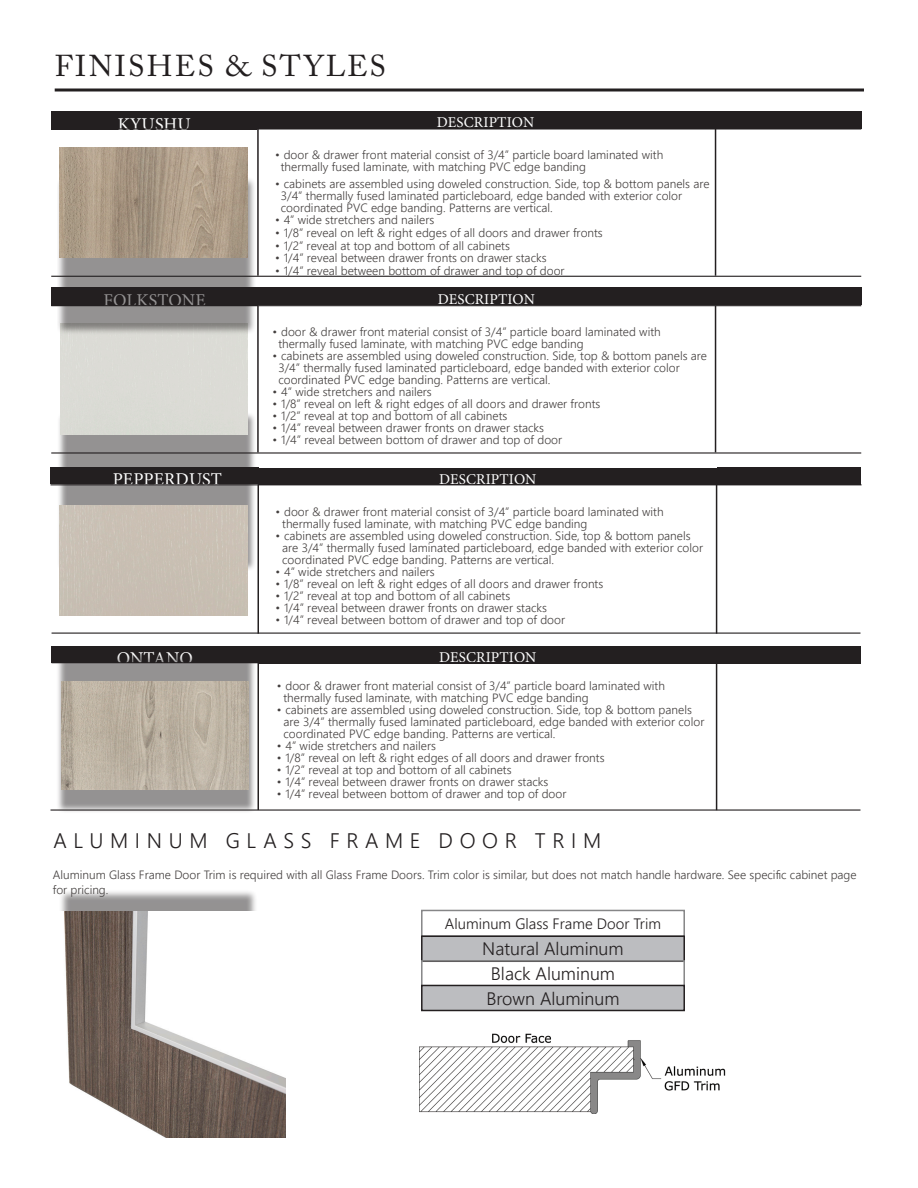
<style>
.page{position:relative;width:918px;height:1188px;background:#fff}
.page>*{position:absolute;margin:0;border:0;box-sizing:border-box;transform-origin:0 0}
.Intestazione_e_sotto{font:30px "Adobe Caslon Pro";letter-spacing:.075em;color:#231f20}
.t1{font:300 21px "Segoe UI";letter-spacing:.315em;color:#231f20}
.t2{font:300 18px/24.6px "Segoe UI";color:#231f20}
.t3{font:18px "Minion Pro";letter-spacing:.01em;color:#fff}
.t4{font:15px "Minion Pro";letter-spacing:.01em;color:#fff}
.t5{font:300 15px "Segoe UI";color:#231f20}
.t6{font:300 12px/12px "Segoe UI";color:#44403f}
</style>
<div class="page">
<hr style="left:51px;top:809px;width:810px;height:2px;background:#231f20">
<div style="left:51px;top:111px;width:206px;height:19px;background:#231f20"></div>
<div style="left:51px;top:288px;width:207px;height:18px;background:#231f20"></div>
<div style="left:715px;top:111px;width:146px;height:17px;background:#231f20"></div>
<div style="left:715px;top:288px;width:146px;height:17px;background:#231f20"></div>
<div style="left:256px;top:111px;width:459px;height:17px;background:#231f20"></div>
<div style="left:258px;top:288px;width:457px;height:17px;background:#231f20"></div>
<hr style="left:257px;top:129px;width:2px;height:147px;background:#231f20">
<hr style="left:257px;top:306px;width:2px;height:146px;background:#231f20">
<hr style="left:715px;top:129px;width:1px;height:147px;background:#231f20">
<hr style="left:715px;top:306px;width:1px;height:146px;background:#231f20">
<hr style="left:51px;top:128px;width:810px;height:2px;background:#231f20">
<hr style="left:51px;top:305px;width:810px;height:1px;background:#231f20">
<hr style="left:51px;top:276px;width:810px;height:1px;background:#231f20">
<hr style="left:51px;top:452px;width:810px;height:2px;background:#231f20">
<div style="left:57px;top:411px;width:200px;height:160px;background:#231f20;opacity:.49"></div>
<div style="left:60px;top:334px;width:188px;height:100px;background:#dbdbd5"></div>
<svg style="left:55px;top:88px;width:809px;height:4px;background:#595657"></svg>
<div style="left:51px;top:468px;width:208px;height:16px;background:#231f20"></div>
<div style="left:717px;top:468px;width:144px;height:17px;background:#231f20"></div>
<div style="left:258px;top:468px;width:459px;height:17px;background:#231f20"></div>
<hr style="left:258px;top:484px;width:1px;height:150px;background:#231f20">
<hr style="left:716px;top:484px;width:1px;height:150px;background:#231f20">
<hr style="left:52px;top:632px;width:809px;height:2px;background:#231f20">
<div style="left:52px;top:646px;width:206px;height:17px;background:#231f20"></div>
<div style="left:716px;top:646px;width:145px;height:17px;background:#231f20"></div>
<div style="left:258px;top:646px;width:459px;height:17px;background:#231f20"></div>
<hr style="left:258px;top:663px;width:1px;height:147px;background:#231f20">
<hr style="left:716px;top:662px;width:1px;height:148px;background:#231f20">
<hr style="left:51px;top:484px;width:811px;height:2px;background:#231f20">
<div style="left:57px;top:654px;width:200px;height:160px;background:#231f20;opacity:.49"></div>
<div style="left:60px;top:506px;width:188px;height:110px;background:#c9c0b3"></div>
<div style="left:57px;top:176px;width:200px;height:158px;background:#231f20;opacity:.49"></div>
<img style="left:60px;top:148px;width:188px;height:109px">
<div style="left:58px;top:889px;width:200px;height:157px;background:#231f20;opacity:.49"></div>
<img style="left:62px;top:681px;width:187px;height:108px">
<img style="left:58px;top:912px;width:227px;height:226px">
<div style="left:421px;top:910px;width:264px;height:27px;border:2px solid #868687"></div>
<div style="left:422px;top:936px;width:262px;height:25px;background:#bcbdc0"></div>
<div style="left:421px;top:936px;width:264px;height:26px;border:2px solid #231f20"></div>
<div style="left:421px;top:960px;width:264px;height:27px;border:2px solid #868687"></div>
<div style="left:422px;top:985px;width:262px;height:25px;background:#bcbdc0"></div>
<div style="left:421px;top:985px;width:264px;height:26px;border:2px solid #231f20"></div>
<img style="left:420px;top:1033px;width:305px;height:80px">
<p class="Intestazione_e_sotto" style="left:55px;top:48px;width:333px">FINISHES &amp; STYLES</p>
<p class="t3" style="left:118px;top:112px;width:75px">KYUSHU</p>
<p class="t4" style="left:437px;top:113px;width:99px">DESCRIPTION</p>
<p class="t3" style="left:103px;top:289px;width:104px">FOLKSTONE</p>
<p class="t6" style="left:281px;top:148px;width:384px;text-indent:-6px">• door &amp; drawer front material consist of 3/4” particle board laminated with thermally fused laminate, with matching PVC edge banding</p>
<p class="t6" style="left:281px;top:178px;width:430px;text-indent:-6px">• cabinets are assembled using doweled construction. Side, top &amp; bottom panels are<br>3/4” thermally fused laminated particleboard, edge banded with exterior color coordinated PVC edge banding. Patterns are vertical.</p>
<p class="t6" style="left:275px;top:214px;width:161px">• 4” wide stretchers and nailers</p>
<p class="t6" style="left:275px;top:226px;width:329px">• 1/8” reveal on left &amp; right edges of all doors and drawer fronts</p>
<p class="t6" style="left:275px;top:239px;width:236px">• 1/2” reveal at top and bottom of all cabinets</p>
<p class="t6" style="left:275px;top:252px;width:273px">• 1/4” reveal between drawer fronts on drawer stacks</p>
<p class="t6" style="left:275px;top:264px;width:291px">• 1/4” reveal between bottom of drawer and top of door</p>
<p class="t4" style="left:438px;top:289px;width:99px">DESCRIPTION</p>
<p class="t6" style="left:278px;top:325px;width:384px;text-indent:-6px">• door &amp; drawer front material consist of 3/4” particle board laminated with thermally fused laminate, with matching PVC edge banding</p>
<p class="t6" style="left:278px;top:349px;width:430px;text-indent:-6px">• cabinets are assembled using doweled construction. Side, top &amp; bottom panels are<br>3/4” thermally fused laminated particleboard, edge banded with exterior color coordinated PVC edge banding. Patterns are vertical.</p>
<p class="t6" style="left:273px;top:385px;width:161px">• 4” wide stretchers and nailers</p>
<p class="t6" style="left:273px;top:397px;width:329px">• 1/8” reveal on left &amp; right edges of all doors and drawer fronts</p>
<p class="t6" style="left:273px;top:409px;width:236px">• 1/2” reveal at top and bottom of all cabinets</p>
<p class="t6" style="left:273px;top:421px;width:273px">• 1/4” reveal between drawer fronts on drawer stacks</p>
<p class="t6" style="left:273px;top:433px;width:291px">• 1/4” reveal between bottom of drawer and top of door</p>
<p class="t3" style="left:113px;top:467px;width:111px">PEPPERDUST</p>
<p class="t4" style="left:439px;top:469px;width:99px">DESCRIPTION</p>
<p class="t6" style="left:282px;top:505px;width:383px;text-indent:-7px">• door &amp; drawer front material consist of 3/4” particle board laminated with thermally fused laminate, with matching PVC edge banding</p>
<p class="t6" style="left:282px;top:529px;width:422px;text-indent:-7px">• cabinets are assembled using doweled construction. Side, top &amp; bottom panels are 3/4” thermally fused laminated particleboard, edge banded with exterior color coordinated PVC edge banding. Patterns are vertical.</p>
<p class="t6" style="left:275px;top:565px;width:161px">• 4” wide stretchers and nailers</p>
<p class="t6" style="left:275px;top:577px;width:329px">• 1/8” reveal on left &amp; right edges of all doors and drawer fronts</p>
<p class="t6" style="left:275px;top:589px;width:236px">• 1/2” reveal at top and bottom of all cabinets</p>
<p class="t6" style="left:275px;top:601px;width:273px">• 1/4” reveal between drawer fronts on drawer stacks</p>
<p class="t6" style="left:275px;top:613px;width:291px">• 1/4” reveal between bottom of drawer and top of door</p>
<p class="t3" style="left:117px;top:646px;width:78px">ONTANO</p>
<p class="t4" style="left:439px;top:648px;width:99px">DESCRIPTION</p>
<p class="t6" style="left:284px;top:680px;width:383px;text-indent:-7px">• door &amp; drawer front material consist of 3/4” particle board laminated with thermally fused laminate, with matching PVC edge banding</p>
<p class="t6" style="left:284px;top:704px;width:422px;text-indent:-7px">• cabinets are assembled using doweled construction. Side, top &amp; bottom panels are 3/4” thermally fused laminated particleboard, edge banded with exterior color coordinated PVC edge banding. Patterns are vertical.</p>
<p class="t6" style="left:277px;top:740px;width:161px">• 4” wide stretchers and nailers</p>
<p class="t6" style="left:277px;top:752px;width:329px">• 1/8” reveal on left &amp; right edges of all doors and drawer fronts</p>
<p class="t6" style="left:277px;top:764px;width:236px">• 1/2” reveal at top and bottom of all cabinets</p>
<p class="t6" style="left:277px;top:776px;width:273px">• 1/4” reveal between drawer fronts on drawer stacks</p>
<p class="t6" style="left:277px;top:788px;width:291px">• 1/4” reveal between bottom of drawer and top of door</p>
<h2 class="t1" style="left:54px;top:824px;width:549px">ALUMINUM GLASS FRAME DOOR TRIM</h2>
<p class="t6" style="left:53px;top:867px;width:805px;line-height:15px">Aluminum Glass Frame Door Trim is required with all Glass Frame Doors. Trim color is similar, but does not match handle hardware. See specific cabinet page for pricing.</p>
<p class="t5" style="left:445px;top:911px;width:218px">Aluminum Glass Frame Door Trim</p>
<h3 class="t2" style="left:482px;top:936px;width:143px">Natural Aluminum<br>Black Aluminum<br>Brown Aluminum</h3>
</div>
